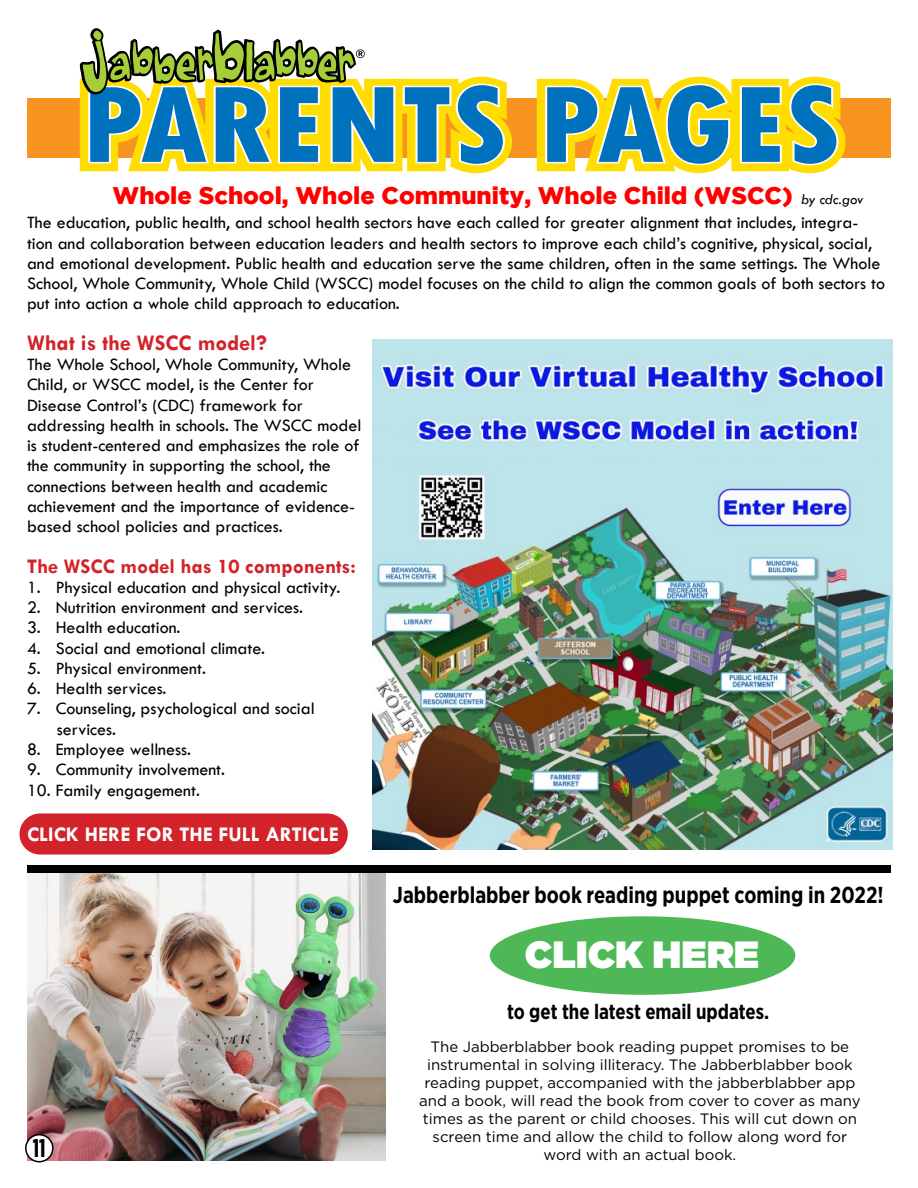
<style>
.page{position:relative;width:918px;height:1188px;background:#fff}
.page>*{position:absolute;margin:0;border:0;box-sizing:border-box;transform-origin:0 0}
.t1{font:900 37.95px "Gotham";color:#fff}
.t2{font:700 25.5px "Gotham Condensed";color:#000}
.t3{font:900 24px "Gotham";color:#f00}
.t4{font:700 23.1px "Gotham Narrow";color:#000;scale:.91 1}
.t5{font:700 22.5px "Tw Cen";color:#d2232a}
.t6{font:700 21.15px "Gotham Narrow";color:#000;scale:.91 1}
.t7{font:700 21px "Tw Cen";color:#d2232a}
.t8{font:700 21px "Tw Cen";color:#fff}
.t9{font:18px/20.2px "Tw Cen";color:#000}
.t10{font:15px/18px "Gotham";color:#000;text-align:center}
.s1{font-family:"Tw Cen";font-weight:400;font-style:italic;font-size:15px;color:#000}
</style>
<div class="page">
<div style="left:20px;top:813px;width:328px;height:42px;background:#d2232a;border-radius:21px"></div>
<div style="left:27px;top:98px;width:864px;height:60px;background:#f7931e"></div>
<svg style="left:79px;top:28px;width:767px;height:146px"></svg>
<img style="left:27px;top:873px;width:358px;height:288px">
<div style="left:490px;top:916px;width:305px;height:79px;background:#4eb856;border-radius:50%"></div>
<div style="left:26px;top:1135px;width:27px;height:27px;background:#fff;border-radius:50%"></div>
<div style="left:25px;top:1134px;width:29px;height:28px;border:2px solid #000;border-radius:50%"></div>
<img style="left:372px;top:340px;width:521px;height:509px">
<div style="left:27px;top:865px;width:864px;height:8px;background:#000"></div>
<h3 class="t3" style="left:113px;top:182px;width:753px">Whole School, Whole Community, Whole Child (WSCC) <span class="s1">by cdc.gov</span></h3>
<p class="t9" style="left:27px;top:213px;width:860px">The education, public health, and school health sectors have each called for greater alignment that includes, integra&shy;tion and collaboration between education leaders and health sectors to improve each child’s cognitive, physical, social, and emotional development. Public health and education serve the same children, often in the same settings. The Whole School, Whole Community, Whole Child (WSCC) model focuses on the child to align the common goals of both sectors to put into action a whole child approach to education.</p>
<p class="t5" style="left:27px;top:329px;width:241px">What is the WSCC model?</p>
<p class="t9" style="left:27px;top:354px;width:336px">The Whole School, Whole Community, Whole Child, or WSCC model, is the Center for Disease Control’s (CDC) framework for addressing health in schools. The WSCC model is student-centered and emphasizes the role of the community in supporting the school, the connections between health and academic achievement and the importance of evidence&shy;based school policies and practices.</p>
<p class="t7" style="left:27px;top:553px;width:331px">The WSCC model has 10 components:</p>
<p class="t9" style="left:27px;top:577px;width:315px">1. Physical education and physical activity.</p>
<p class="t9" style="left:27px;top:597px;width:278px">2. Nutrition environment and services.</p>
<p class="t9" style="left:27px;top:618px;width:155px">3. Health education.</p>
<p class="t9" style="left:27px;top:638px;width:240px">4. Social and emotional climate.</p>
<p class="t9" style="left:27px;top:658px;width:180px">5. Physical environment.</p>
<p class="t9" style="left:27px;top:678px;width:141px">6. Health services.</p>
<p class="t9" style="left:57px;top:699px;width:259px;text-indent:-30px">7. Counseling, psychological and social services.</p>
<p class="t9" style="left:27px;top:739px;width:165px">8. Employee wellness.</p>
<p class="t9" style="left:27px;top:759px;width:200px">9. Community involvement.</p>
<p class="t9" style="left:27px;top:780px;width:174px">10. Family engagement.</p>
<p class="t8" style="left:27px;top:822px;width:313px">CLICK HERE FOR THE FULL ARTICLE</p>
<p class="t4" style="left:393px;top:880px;width:541px">Jabberblabber book reading puppet coming in 2022!</p>
<h1 class="t1" style="left:525px;top:927px;width:236px">CLICK HERE</h1>
<h2 class="t2" style="left:33px;top:1134px;width:14px">11</h2>
<p class="t6" style="left:507px;top:998px;width:289px">to get the latest email updates.</p>
<p class="t10" style="left:419px;top:1037px;width:443px">The Jabberblabber book reading puppet promises to be instrumental in solving illiteracy. The Jabberblabber book reading puppet, accompanied with the jabberblabber app and a book, will read the book from cover to cover as many times as the parent or child chooses. This will cut down on screen time and allow the child to follow along word for word with an actual book.</p>
</div>
